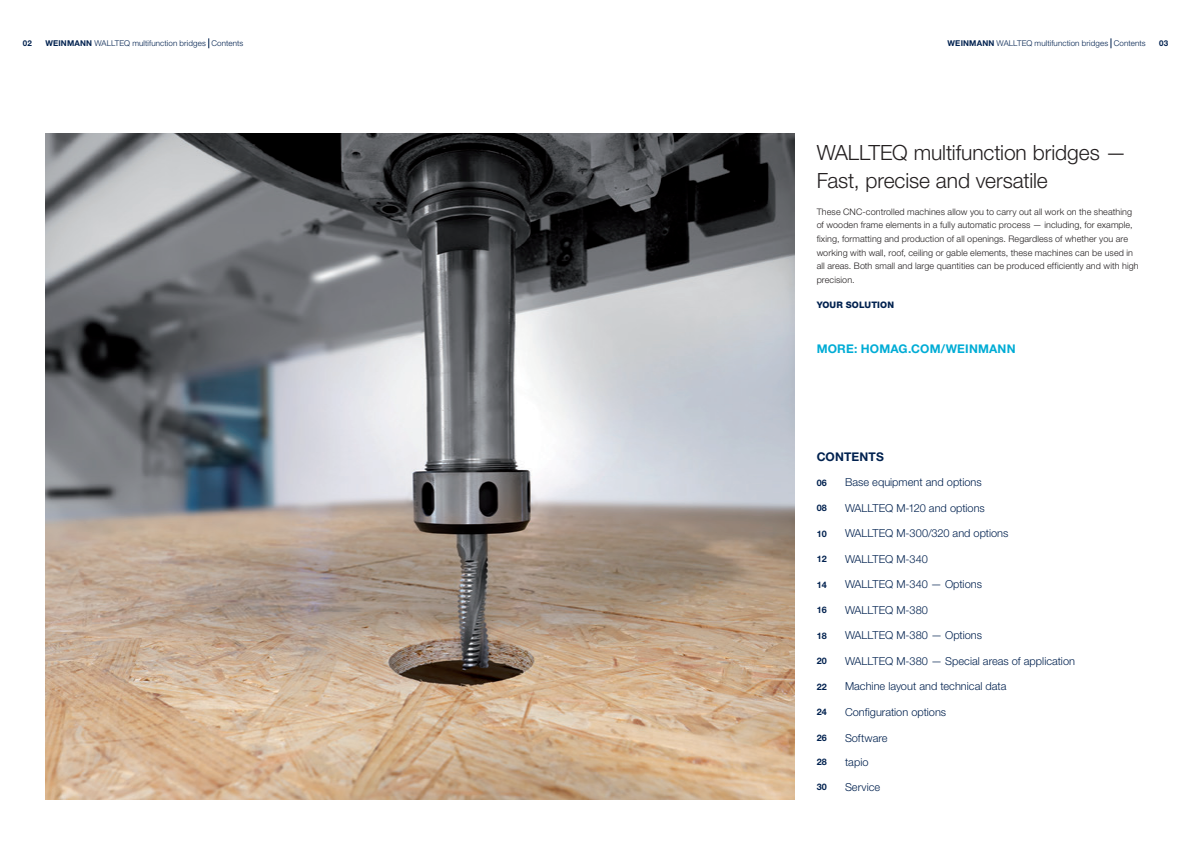
<style>
.page{position:relative;width:1191px;height:842px;background:#fff}
.page>*{position:absolute;margin:0;border:0;box-sizing:border-box;transform-origin:0 0}
._01_Headline_21pt_25{font:300 21px/27.2px "Helvetica Neue LTW1 G";letter-spacing:-.005em;color:#231f20}
._10_Info_Headline_12{font:700 12px "Helvetica Neue LTW1 G";letter-spacing:.015em;color:#00acd5}
._12_Inhalt_12Pt_vers{font:700 12px "Helvetica Neue LTW1 G";letter-spacing:.005em;color:#00214f}
._12_Inhalt_11Pt_ligh{font:300 11px "Helvetica Neue LTW1 G";color:#00214f}
._03_Copy_9pt_light_A{font:300 9px/13.6px "Helvetica Neue LTW1 G";letter-spacing:.01em;color:#231f20}
._12_Inhalt_Seitenzah{font:700 9px "Helvetica Neue LTW1 G";color:#00214f}
._16_YOUR_SOLUTION_In{font:800 9px "Helvetica Neue LTW1 G";letter-spacing:.015em;color:#00214f}
.Musterseiten_Rubrike{font:300 8px "Helvetica Neue LTW1 G";letter-spacing:.015em;color:#00214f}
.t1{font:700 8px "Helvetica Neue LTW1 G";color:#00214f}
.s1{font-weight:700}
</style>
<div class="page">
<img style="left:45px;top:133px;width:749px;height:667px">
<p class="Musterseiten_Rubrike" style="left:45px;top:39px;width:199px"><span class="s1">WEINMANN</span> WALLTEQ multifunction bridges Contents</p>
<p class="Musterseiten_Rubrike" style="left:947px;top:39px;width:199px"><span class="s1">WEINMANN</span> WALLTEQ multifunction bridges Contents</p>
<p class="t1" style="left:23px;top:39px;width:11px">02</p>
<p class="t1" style="left:1159px;top:39px;width:11px">03</p>
<p class="_01_Headline_21pt_25" style="left:816px;top:139px;width:311px">WALLTEQ multifunction bridges —<br>Fast, precise and versatile</p>
<p class="_03_Copy_9pt_light_A" style="left:816px;top:205px;width:323px">These CNC-controlled machines allow you to carry out all work on the sheathing of wooden frame elements in a fully automatic process — including, for example, fixing, formatting and production of all openings. Regardless of whether you are working with wall, roof, ceiling or gable elements, these machines can be used in all areas. Both small and large quantities can be produced efficiently and with high precision.</p>
<p class="_16_YOUR_SOLUTION_In" style="left:816px;top:299px;width:79px">YOUR SOLUTION</p>
<p class="_10_Info_Headline_12" style="left:816px;top:341px;width:200px">MORE: HOMAG.COM/WEINMANN</p>
<p class="_12_Inhalt_12Pt_vers" style="left:816px;top:449px;width:69px">CONTENTS</p>
<p class="_12_Inhalt_Seitenzah" style="left:816px;top:477px;width:12px">06</p>
<p class="_12_Inhalt_11Pt_ligh" style="left:845px;top:476px;width:138px">Base equipment and options</p>
<p class="_12_Inhalt_Seitenzah" style="left:816px;top:502px;width:12px">08</p>
<p class="_12_Inhalt_11Pt_ligh" style="left:845px;top:501px;width:141px">WALLTEQ M-120 and options</p>
<p class="_12_Inhalt_Seitenzah" style="left:816px;top:528px;width:12px">10</p>
<p class="_12_Inhalt_11Pt_ligh" style="left:845px;top:527px;width:165px">WALLTEQ M-300/320 and options</p>
<p class="_12_Inhalt_Seitenzah" style="left:816px;top:553px;width:12px">12</p>
<p class="_12_Inhalt_11Pt_ligh" style="left:845px;top:552px;width:84px">WALLTEQ M-340</p>
<p class="_12_Inhalt_Seitenzah" style="left:816px;top:579px;width:12px">14</p>
<p class="_12_Inhalt_11Pt_ligh" style="left:845px;top:578px;width:138px">WALLTEQ M-340 — Options</p>
<p class="_12_Inhalt_Seitenzah" style="left:816px;top:604px;width:12px">16</p>
<p class="_12_Inhalt_11Pt_ligh" style="left:845px;top:603px;width:84px">WALLTEQ M-380</p>
<p class="_12_Inhalt_Seitenzah" style="left:816px;top:630px;width:12px">18</p>
<p class="_12_Inhalt_11Pt_ligh" style="left:845px;top:629px;width:139px">WALLTEQ M-380 — Options</p>
<p class="_12_Inhalt_Seitenzah" style="left:816px;top:655px;width:12px">20</p>
<p class="_12_Inhalt_11Pt_ligh" style="left:845px;top:654px;width:231px">WALLTEQ M-380 — Special areas of application</p>
<p class="_12_Inhalt_Seitenzah" style="left:816px;top:681px;width:12px">22</p>
<p class="_12_Inhalt_11Pt_ligh" style="left:845px;top:680px;width:163px">Machine layout and technical data</p>
<p class="_12_Inhalt_Seitenzah" style="left:816px;top:706px;width:12px">24</p>
<p class="_12_Inhalt_11Pt_ligh" style="left:845px;top:705px;width:103px">Configuration options</p>
<p class="_12_Inhalt_Seitenzah" style="left:816px;top:732px;width:12px">26</p>
<p class="_12_Inhalt_11Pt_ligh" style="left:845px;top:731px;width:44px">Software</p>
<p class="_12_Inhalt_Seitenzah" style="left:816px;top:757px;width:12px">28</p>
<p class="_12_Inhalt_11Pt_ligh" style="left:845px;top:755px;width:25px">tapio</p>
<p class="_12_Inhalt_Seitenzah" style="left:816px;top:781px;width:12px">30</p>
<p class="_12_Inhalt_11Pt_ligh" style="left:845px;top:780px;width:37px">Service</p>
</div>
